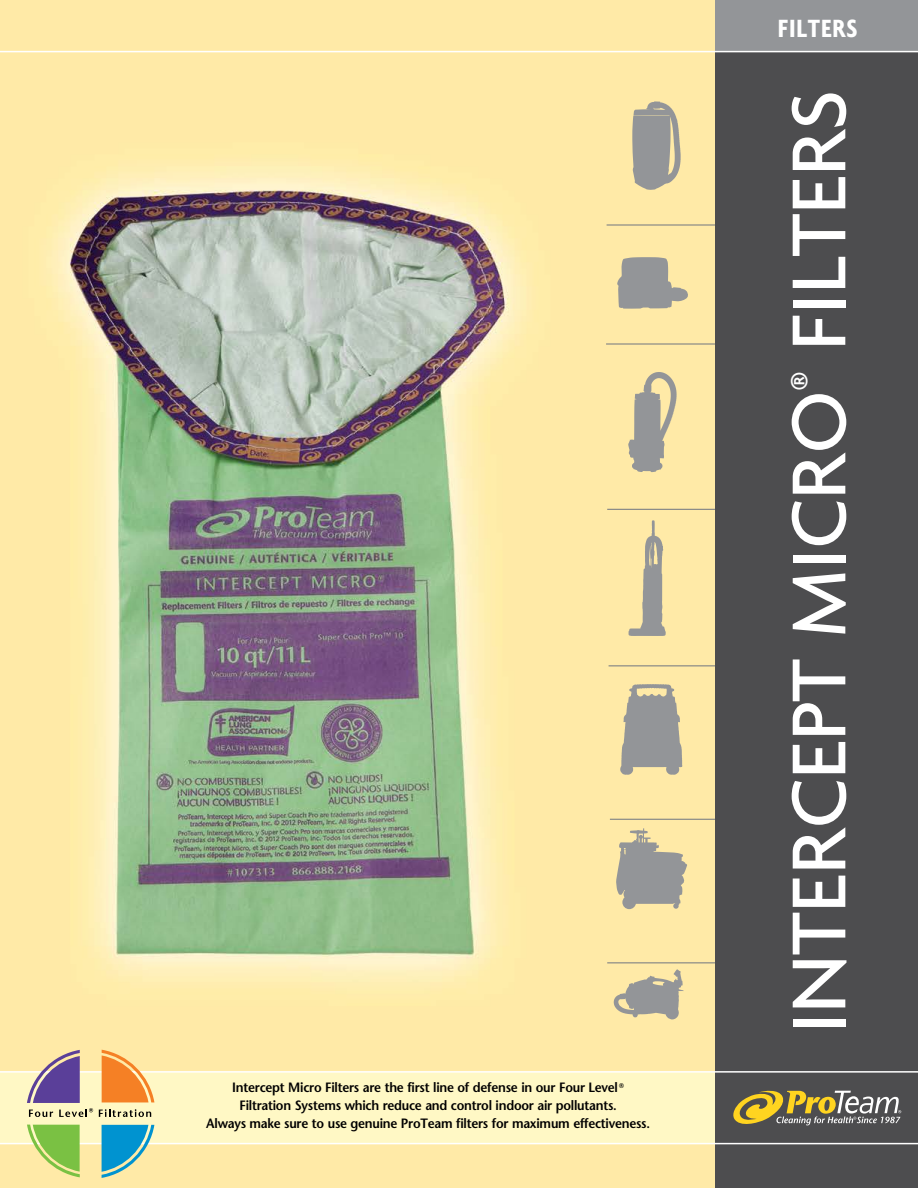
<style>
.page{position:relative;width:918px;height:1188px;background:#fff}
.page>*{position:absolute;margin:0;border:0;box-sizing:border-box;transform-origin:0 0}
.t1{font:500 82.5px "Agenda";color:#fff}
.t2{font:700 condensed 27px "Agenda";letter-spacing:.03em;color:#fff}
.t3{font:600 13.5px/18px "Stone Sans";letter-spacing:-.02em;color:#000;text-align:center;scale:.94 1}
</style>
<div class="page">
<img style="left:0;top:0;width:715px;height:1188px">
<hr style="left:607px;top:224px;width:114px;height:2px;background:#808285">
<hr style="left:606px;top:343px;width:115px;height:2px;background:#808285">
<hr style="left:607px;top:509px;width:115px;height:1px;background:#808285">
<hr style="left:609px;top:665px;width:114px;height:1px;background:#808285">
<hr style="left:610px;top:819px;width:114px;height:1px;background:#808285">
<hr style="left:607px;top:962px;width:115px;height:1px;background:#808285">
<svg style="left:614px;top:969px;width:70px;height:50px"></svg>
<svg style="left:628px;top:372px;width:49px;height:100px"></svg>
<svg style="left:628px;top:520px;width:38px;height:116px"></svg>
<svg style="left:616px;top:828px;width:72px;height:81px"></svg>
<svg style="left:617px;top:257px;width:72px;height:52px"></svg>
<svg style="left:620px;top:684px;width:62px;height:91px"></svg>
<svg style="left:632px;top:101px;width:49px;height:89px"></svg>
<div style="left:0;top:1072px;width:729px;height:72px;background:#fff8c5"></div>
<div style="left:715px;top:52px;width:203px;height:1136px;background:#4d4d4f"></div>
<div style="left:715px;top:0;width:203px;height:52px;background:#939598"></div>
<hr style="left:0;top:51px;width:918px;height:1px;background:#fff">
<hr style="left:0;top:1071px;width:918px;height:2px;background:#fff">
<hr style="left:0;top:1143px;width:918px;height:1px;background:#fff">
<svg style="left:733px;top:1091px;width:168px;height:34px"></svg>
<svg style="left:102px;top:1050px;width:52px;height:52px"></svg>
<svg style="left:102px;top:1125px;width:52px;height:53px"></svg>
<svg style="left:27px;top:1125px;width:53px;height:52px"></svg>
<svg style="left:27px;top:1050px;width:66px;height:67px"></svg>
<svg style="left:99px;top:1109px;width:52px;height:8px"></svg>
<p class="t3" style="left:206px;top:1079px;width:474px">Intercept Micro Filters are the first line of defense in our Four Level <sup>®<br></sup>Filtration Systems which reduce and control indoor air pollutants.<br>Always make sure to use genuine ProTeam filters for maximum effectiveness.</p>
<h2 class="t2" style="left:778px;top:12px;width:81px">FILTERS</h2>
<h1 class="t1" style="left:769px;top:1034px;width:945px;rotate:-90deg">INTERCEPT MICRO<sup>®</sup> FILTERS</h1>
</div>
